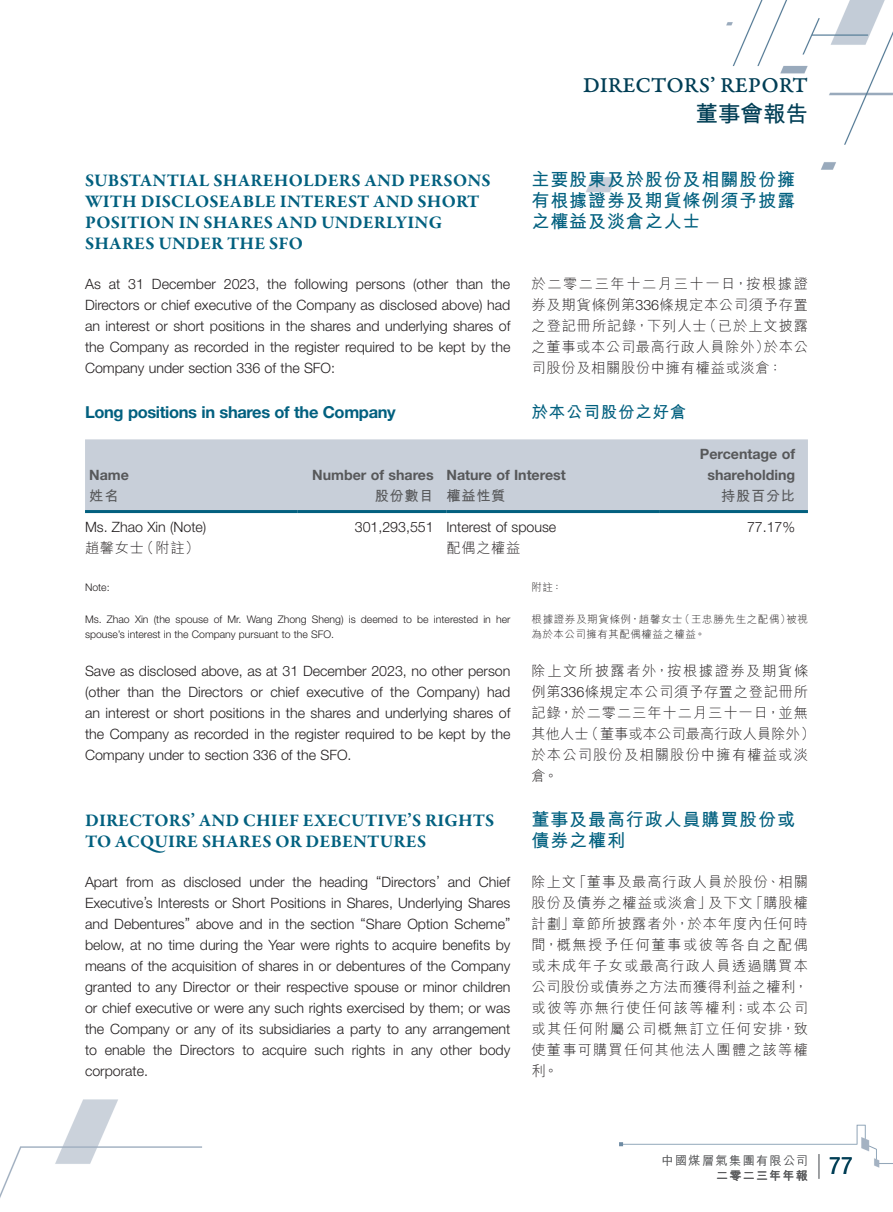
<style>
.page{position:relative;width:893px;height:1212px;background:#fff}
.page>*{position:absolute;margin:0;border:0;box-sizing:border-box;transform-origin:0 0}
.t1{font:condensed 24px "Helvetica Neue LT Std";color:#013e55}
.t2{font:22.5px "Garamond Premr Pro Med Capt";color:#013e55}
.t3{font:700 22.5px "M Hei HK";color:#013e55}
.t4{font:700 18px/21px "Garamond Premr Pro";letter-spacing:.01em;color:#02607f}
.t5{font:700 18px/21px "M Hei HK";letter-spacing:.05em;color:#02607f;text-align:justify}
.t6{font:700 16.5px "Helvetica Neue LT Std";letter-spacing:-.02em;color:#02607f}
.t7{font:700 16.5px "M Hei HK";letter-spacing:.05em;color:#02607f}
.t8{font:300 14.25px/21px "Helvetica Neue LT Std";color:#231f20;text-align:justify}
.t9{font:300 14.25px/21px "M Hei HK";letter-spacing:.065em;color:#231f20;text-align:justify}
.t10{font:700 14.25px/21px "Helvetica Neue LT Std";color:#57585a;text-align:center}
.t11{font:700 14.25px "M Hei HK";letter-spacing:.05em;color:#57585a}
.t12{font:300 12px "M Hei HK";letter-spacing:.125em;color:#57585a}
.t13{font:700 12px "M Hei HK";letter-spacing:.115em;color:#57585a}
.t14{font:300 10.5px/15px "Helvetica Neue LT Std";color:#231f20}
.t15{font:300 10.5px/15px "M Hei HK";letter-spacing:.06em;color:#231f20}
.s1{font-family:"Helvetica Neue LT Std"}
</style>
<div class="page">
<img style="left:0;top:0;width:893px;height:1198px">
<svg style="left:819px;top:1154px;width:1px;height:25px"></svg>
<div style="left:85px;top:439px;width:723px;height:71px;background:#c8cfd9"></div>
<hr style="left:85px;top:510px;width:213px;height:3px;background:#02607f">
<hr style="left:298px;top:510px;width:148px;height:3px;background:#02607f">
<hr style="left:446px;top:510px;width:213px;height:3px;background:#02607f">
<hr style="left:659px;top:510px;width:149px;height:3px;background:#02607f">
<p class="t4" style="left:85px;top:170px;width:407px">SUBSTANTIAL SHAREHOLDERS AND PERSONS<br>WITH DISCLOSEABLE INTEREST AND SHORT<br>POSITION IN SHARES AND UNDERLYING<br>SHARES UNDER THE SFO</p>
<p class="t8" style="left:85px;top:273px;width:427px">As at 31 December 2023, the following persons (other than the Directors or chief executive of the Company as disclosed above) had an interest or short positions in the shares and underlying shares of the Company as recorded in the register required to be kept by the Company under section 336 of the SFO:</p>
<p class="t6" style="left:85px;top:402px;width:312px">Long positions in shares of the Company</p>
<h2 class="t2" style="left:583px;top:72px;width:226px">DIRECTORS’ REPORT</h2>
<h2 class="t3" style="left:696px;top:97px;width:114px">董事會報告</h2>
<p class="t5" style="left:531px;top:167px;width:265px">主要股東及於股份及相關股份擁有根據證券及期貨條例須予披露之權益及淡倉之人士</p>
<p class="t9" style="left:531px;top:273px;width:278px">於二零二三年十二月三十一日，按根據證券及期貨條例第<span class="s1">336</span>條規定本公司須予存置之登記冊所記錄，下列人士（已於上文披露之董事或本公司最高行政人員除外）於本公司股份及相關股份中擁有權益或淡倉：</p>
<p class="t7" style="left:531px;top:400px;width:156px">於本公司股份之好倉</p>
<p class="t10" style="left:89px;top:464px;width:41px">Name</p>
<p class="t10" style="left:312px;top:464px;width:255px">Number of shares Nature of Interest</p>
<p class="t10" style="left:700px;top:443px;width:97px">Percentage of shareholding</p>
<p class="t11" style="left:89px;top:485px;width:31px">姓名</p>
<p class="t11" style="left:375px;top:485px;width:132px">股份數目 權益性質</p>
<p class="t11" style="left:721px;top:485px;width:75px">持股百分比</p>
<p class="t8" style="left:85px;top:516px;width:123px">Ms. Zhao Xin (Note)</p>
<p class="t8" style="left:355px;top:516px;width:203px">301,293,551 Interest of spouse</p>
<p class="t8" style="left:747px;top:516px;width:50px">77.17%</p>
<p class="t9" style="left:85px;top:537px;width:116px">趙馨女士（附註）</p>
<p class="t9" style="left:446px;top:537px;width:75px">配偶之權益</p>
<p class="t14" style="left:85px;top:580px;width:26px">Note:</p>
<p class="t14" style="left:85px;top:612px;width:427px">Ms. Zhao Xin (the spouse of Mr. Wang Zhong Sheng) is deemed to be interested in her spouse’s interest in the Company pursuant to the SFO.</p>
<p class="t8" style="left:85px;top:660px;width:427px">Save as disclosed above, as at 31 December 2023, no other person (other than the Directors or chief executive of the Company) had an interest or short positions in the shares and underlying shares of the Company as recorded in the register required to be kept by the Company under to section 336 of the SFO.</p>
<p class="t15" style="left:531px;top:580px;width:32px">附註：</p>
<p class="t15" style="left:531px;top:612px;width:278px">根據證券及期貨條例，趙馨女士（王忠勝先生之配偶）被視為於本公司擁有其配偶權益之權益。</p>
<p class="t9" style="left:531px;top:660px;width:285px;text-align:left">除上文所披露者外，按根據證券及期貨條例第<span class="s1">336</span>條規定本公司須予存置之登記冊所記錄，於二零二三年十二月三十一日，並無其他人士（董事或本公司最高行政人員除外）於本公司股份及相關股份中擁有權益或淡倉。</p>
<p class="t5" style="left:531px;top:807px;width:265px">董事及最高行政人員購買股份或債券之權利</p>
<p class="t9" style="left:531px;top:871px;width:278px">除上文「董事及最高行政人員於股份、相關股份及債券之權益或淡倉」及下文「購股權計劃」章節所披露者外，於本年度內任何時間，概無授予任何董事或彼等各自之配偶或未成年子女或最高行政人員透過購買本公司股份或債券之方法而獲得利益之權利，或彼等亦無行使任何該等權利；或本公司或其任何附屬公司概無訂立任何安排，致使董事可購買任何其他法人團體之該等權利。</p>
<p class="t4" style="left:85px;top:810px;width:411px">DIRECTORS’ AND CHIEF EXECUTIVE’S RIGHTS<br>TO ACQUIRE SHARES OR DEBENTURES</p>
<p class="t8" style="left:85px;top:871px;width:427px">Apart from as disclosed under the heading “Directors’ and Chief Executive’s Interests or Short Positions in Shares, Underlying Shares and Debentures” above and in the section “Share Option Scheme” below, at no time during the Year were rights to acquire benefits by means of the acquisition of shares in or debentures of the Company granted to any Director or their respective spouse or minor children or chief executive or were any such rights exercised by them; or was the Company or any of its subsidiaries a party to any arrangement to enable the Directors to acquire such rights in any other body corporate.</p>
<p class="t12" style="left:662px;top:1154px;width:147px">中國煤層氣集團有限公司</p>
<p class="t13" style="left:716px;top:1167px;width:93px">二零二三年年報</p>
<h1 class="t1" style="left:829px;top:1152px;width:25px">77</h1>
</div>
